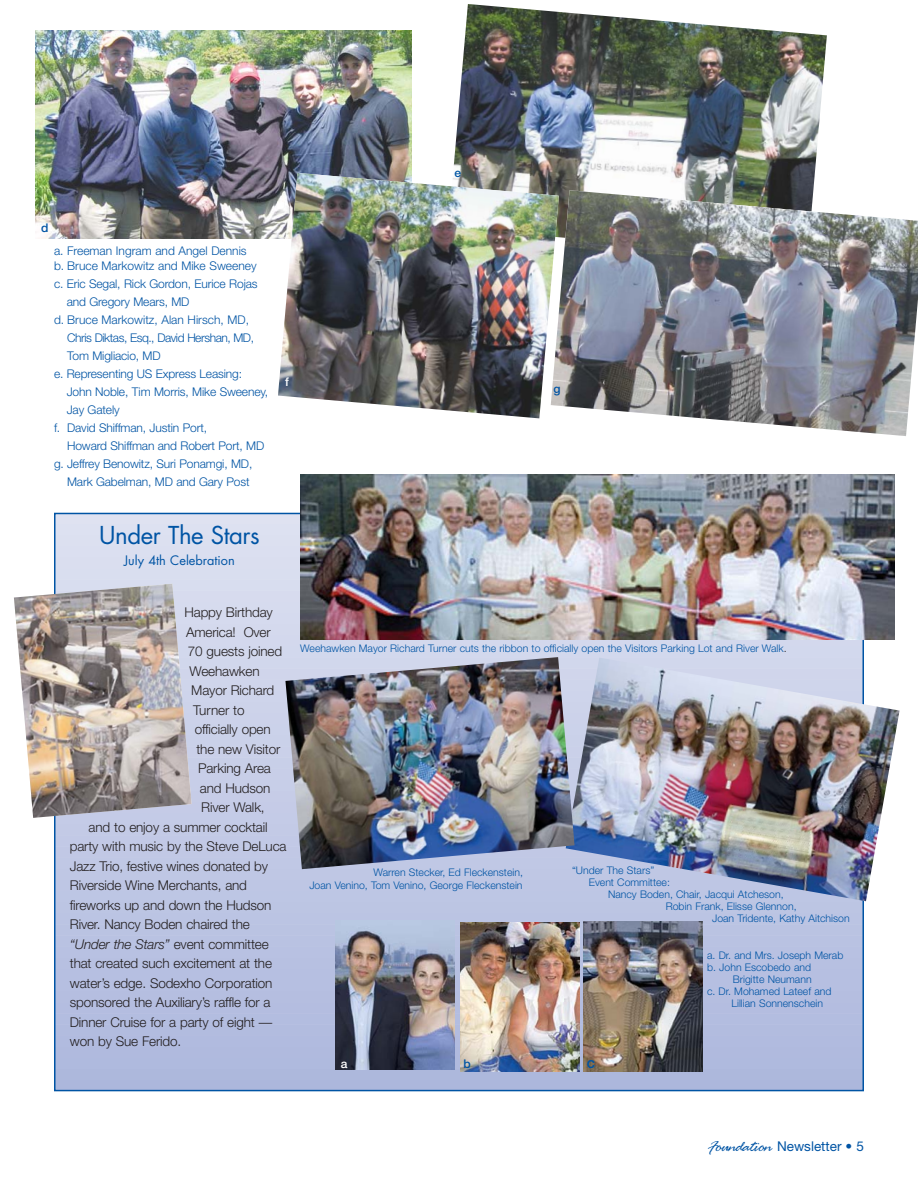
<style>
.page{position:relative;width:918px;height:1188px;background:#fff}
.page>*{position:absolute;margin:0;border:0;box-sizing:border-box;transform-origin:0 0}
.t1{font:24px "Futura";letter-spacing:-.02em;color:#0054a4}
.t2{font:500 15px "Helvetica Neue";color:#0054a4}
.t3{font:300 13.5px "Helvetica Neue";letter-spacing:-.01em;color:#231f20}
.t4{font:italic 300 13.5px "Helvetica Neue";letter-spacing:-.01em;color:#231f20}
.t5{font:13.5px "Helvetica Neue";color:#0054a4}
.t6{font:12.75px "Futura";color:#0054a4}
.t7{font:300 12px/15px "Helvetica Neue";letter-spacing:-.01em;color:#0054a4}
.t8{font:300 12px "Helvetica Neue";letter-spacing:-.04em;color:#0054a4}
.t9{font:500 12px "Helvetica Neue";color:#0054a4}
.t10{font:500 12px "Helvetica Neue";color:#fff}
.t11{font:300 10.5px/13.5px "Helvetica Neue";color:#0054a4;text-align:right}
.s1{font-style:normal}
.s2{color:#231f20}
.s3{font-family:"Brauer Script Revised";font-size:15px}
</style>
<div class="page">
<div style="left:55px;top:1079px;width:808px;height:12px;background:#acb7dc"></div>
<div style="left:55px;top:1068px;width:808px;height:14px;background:#adb8dc"></div>
<div style="left:55px;top:1057px;width:808px;height:13px;background:#afbade"></div>
<div style="left:55px;top:1045px;width:808px;height:14px;background:#b0bade"></div>
<div style="left:55px;top:1034px;width:808px;height:14px;background:#b1bbdf"></div>
<div style="left:55px;top:1023px;width:808px;height:14px;background:#b2bcdf"></div>
<div style="left:55px;top:1012px;width:808px;height:14px;background:#b3bde0"></div>
<div style="left:55px;top:1001px;width:808px;height:14px;background:#b4bde0"></div>
<div style="left:55px;top:990px;width:808px;height:14px;background:#b5bee0"></div>
<div style="left:55px;top:979px;width:808px;height:14px;background:#b6bfe1"></div>
<div style="left:55px;top:968px;width:808px;height:13px;background:#b6bfe1"></div>
<div style="left:55px;top:956px;width:808px;height:14px;background:#b7c0e1"></div>
<div style="left:55px;top:945px;width:808px;height:14px;background:#b8c1e2"></div>
<div style="left:55px;top:934px;width:808px;height:14px;background:#b9c2e2"></div>
<div style="left:55px;top:923px;width:808px;height:14px;background:#bac3e2"></div>
<div style="left:55px;top:912px;width:808px;height:14px;background:#bbc4e3"></div>
<div style="left:55px;top:901px;width:808px;height:14px;background:#bcc5e3"></div>
<div style="left:55px;top:890px;width:808px;height:14px;background:#bdc6e4"></div>
<div style="left:55px;top:879px;width:808px;height:13px;background:#bec6e4"></div>
<div style="left:55px;top:867px;width:808px;height:14px;background:#bfc7e4"></div>
<div style="left:55px;top:856px;width:808px;height:14px;background:#c0c8e5"></div>
<div style="left:55px;top:845px;width:808px;height:14px;background:#c1c8e5"></div>
<div style="left:55px;top:834px;width:808px;height:14px;background:#c2c9e6"></div>
<div style="left:55px;top:823px;width:808px;height:14px;background:#c3cae6"></div>
<div style="left:55px;top:812px;width:808px;height:14px;background:#c4cbe7"></div>
<div style="left:55px;top:801px;width:808px;height:13px;background:#c5cbe7"></div>
<div style="left:55px;top:790px;width:808px;height:13px;background:#c6cce7"></div>
<div style="left:55px;top:778px;width:808px;height:14px;background:#c7cee8"></div>
<div style="left:55px;top:767px;width:808px;height:14px;background:#c8cee8"></div>
<div style="left:55px;top:756px;width:808px;height:14px;background:#c8cfe8"></div>
<div style="left:55px;top:745px;width:808px;height:14px;background:#cad0e9"></div>
<div style="left:55px;top:734px;width:808px;height:14px;background:#cad1e9"></div>
<div style="left:55px;top:723px;width:808px;height:14px;background:#cbd2ea"></div>
<div style="left:55px;top:712px;width:808px;height:13px;background:#ccd2ea"></div>
<div style="left:55px;top:701px;width:808px;height:13px;background:#cdd3ea"></div>
<div style="left:55px;top:689px;width:808px;height:14px;background:#ced4eb"></div>
<div style="left:55px;top:678px;width:808px;height:14px;background:#cfd5eb"></div>
<div style="left:55px;top:667px;width:808px;height:14px;background:#d0d5eb"></div>
<div style="left:55px;top:656px;width:808px;height:14px;background:#d1d7ec"></div>
<div style="left:55px;top:645px;width:808px;height:14px;background:#d2d8ed"></div>
<div style="left:55px;top:634px;width:808px;height:14px;background:#d3d8ed"></div>
<div style="left:55px;top:623px;width:808px;height:13px;background:#d4d9ed"></div>
<div style="left:55px;top:612px;width:808px;height:13px;background:#d5daee"></div>
<div style="left:55px;top:600px;width:808px;height:14px;background:#d6dbee"></div>
<div style="left:55px;top:589px;width:808px;height:14px;background:#d7dbee"></div>
<div style="left:55px;top:578px;width:808px;height:14px;background:#d8ddef"></div>
<div style="left:55px;top:567px;width:808px;height:14px;background:#d9deef"></div>
<div style="left:55px;top:556px;width:808px;height:14px;background:#dadeef"></div>
<div style="left:55px;top:545px;width:808px;height:14px;background:#dbdff0"></div>
<div style="left:55px;top:534px;width:808px;height:13px;background:#dce0f0"></div>
<div style="left:55px;top:523px;width:808px;height:13px;background:#dde1f1"></div>
<div style="left:55px;top:513px;width:808px;height:12px;background:#dfe2f1"></div>
<img style="left:35px;top:30px;width:377px;height:209px">
<img style="left:301px;top:475px;width:593px;height:165px">
<img style="left:453px;top:4px;width:374px;height:186px">
<img style="left:584px;top:922px;width:118px;height:149px">
<img style="left:575px;top:658px;width:325px;height:243px">
<img style="left:559px;top:190px;width:359px;height:246px">
<img style="left:278px;top:173px;width:281px;height:245px">
<img style="left:336px;top:930px;width:119px;height:140px">
<img style="left:460px;top:922px;width:119px;height:149px">
<img style="left:285px;top:657px;width:290px;height:212px">
<img style="left:14px;top:584px;width:178px;height:234px">
<p class="t9" style="left:454px;top:169px;width:8px">e</p>
<p class="t9" style="left:41px;top:224px;width:9px">d</p>
<p class="t7" style="left:54px;top:245px;width:204px">a. Freeman Ingram and Angel Dennis b. Bruce Markowitz and Mike Sweeney</p>
<p class="t7" style="left:54px;top:278px;width:205px">c. Eric Segal, Rick Gordon, Eurice Rojas</p>
<p class="t7" style="left:67px;top:296px;width:124px">and Gregory Mears, MD</p>
<p class="t7" style="left:54px;top:314px;width:197px">d. Bruce Markowitz, Alan Hirsch, MD,</p>
<p class="t8" style="left:67px;top:334px;width:188px">Chris Diktas, Esq., David Hershan, MD,</p>
<p class="t7" style="left:67px;top:350px;width:95px">Tom Migliacio, MD</p>
<p class="t7" style="left:54px;top:368px;width:190px">e. Representing US Express Leasing:</p>
<p class="t7" style="left:67px;top:386px;width:203px">John Noble, Tim Morris, Mike Sweeney,</p>
<p class="t7" style="left:67px;top:404px;width:54px">Jay Gately</p>
<p class="t7" style="left:54px;top:422px;width:155px">f. David Shiffman, Justin Port,</p>
<p class="t7" style="left:67px;top:440px;width:199px">Howard Shiffman and Robert Port, MD</p>
<p class="t7" style="left:54px;top:458px;width:200px">g. Jeffrey Benowitz, Suri Ponamgi, MD,</p>
<p class="t7" style="left:67px;top:476px;width:184px">Mark Gabelman, MD and Gary Post</p>
<p class="t10" style="left:285px;top:377px;width:5px">f</p>
<p class="t9" style="left:554px;top:385px;width:9px">g</p>
<p class="t1" style="left:99px;top:524px;width:162px">Under The Stars</p>
<p class="t6" style="left:124px;top:554px;width:112px">July 4th Celebration</p>
<p class="t3" style="left:184px;top:607px;width:90px">Happy Birthday</p>
<p class="t3" style="left:186px;top:627px;width:86px">America! Over</p>
<p class="t3" style="left:188px;top:646px;width:96px">70 guests joined</p>
<p class="t3" style="left:190px;top:666px;width:72px">Weehawken</p>
<p class="t3" style="left:191px;top:685px;width:85px">Mayor Richard</p>
<p class="t3" style="left:193px;top:705px;width:53px">Turner to</p>
<p class="t3" style="left:195px;top:724px;width:78px">officially open</p>
<p class="t3" style="left:196px;top:744px;width:85px">the new Visitor</p>
<p class="t3" style="left:198px;top:763px;width:74px">Parking Area</p>
<p class="t3" style="left:200px;top:783px;width:72px">and Hudson</p>
<p class="t3" style="left:201px;top:802px;width:65px">River Walk,</p>
<p class="t3" style="left:89px;top:822px;width:181px">and to enjoy a summer cocktail</p>
<p class="t3" style="left:70px;top:841px;width:218px">party with music by the Steve DeLuca</p>
<p class="t3" style="left:70px;top:861px;width:200px">Jazz Trio, festive wines donated by</p>
<p class="t3" style="left:70px;top:880px;width:179px">Riverside Wine Merchants, and</p>
<p class="t3" style="left:70px;top:900px;width:203px">fireworks up and down the Hudson</p>
<p class="t3" style="left:70px;top:919px;width:181px">River. Nancy Boden chaired the</p>
<p class="t4" style="left:70px;top:939px;width:200px">“Under the Stars” <span class="s1">event committee</span></p>
<p class="t3" style="left:70px;top:958px;width:204px">that created such excitement at the</p>
<p class="t3" style="left:70px;top:978px;width:204px">water’s edge. Sodexho Corporation</p>
<p class="t3" style="left:70px;top:997px;width:202px">sponsored the Auxiliary’s raffle for a</p>
<p class="t3" style="left:70px;top:1017px;width:204px">Dinner Cruise for a party of eight —</p>
<p class="t3" style="left:70px;top:1036px;width:113px">won by Sue Ferido.</p>
<p class="t11" style="left:300px;top:643px;width:488px">Weehawken Mayor Richard Turner cuts the ribbon to officially open the Visitors Parking Lot and River Walk<span class="s2">.</span></p>
<p class="t11" style="left:309px;top:866px;width:215px">Warren Stecker, Ed Fleckenstein,<br>Joan Venino, Tom Venino, George Fleckenstein</p>
<p class="t11" style="left:572px;top:865px;width:84px">“Under The Stars”</p>
<p class="t11" style="left:589px;top:877px;width:83px">Event Committee:</p>
<p class="t11" style="left:608px;top:889px;width:177px">Nancy Boden, Chair, Jacqui Atcheson,</p>
<p class="t11" style="left:666px;top:901px;width:132px">Robin Frank, Elisse Glennon,</p>
<p class="t11" style="left:712px;top:913px;width:139px">Joan Tridente, Kathy Aitchison</p>
<p class="t11" style="left:707px;top:949px;width:138px">a. Dr. and Mrs. Joseph Merab</p>
<p class="t11" style="left:707px;top:961px;width:105px">b. John Escobedo and</p>
<p class="t11" style="left:733px;top:973px;width:80px">Brigitte Neumann</p>
<p class="t11" style="left:707px;top:985px;width:126px">c. Dr. Mohamed Lateef and</p>
<p class="t11" style="left:731px;top:997px;width:93px">Lillian Sonnenschein</p>
<p class="t10" style="left:341px;top:1059px;width:8px">a</p>
<p class="t9" style="left:463px;top:1059px;width:9px">b</p>
<p class="t2" style="left:587px;top:1057px;width:10px">c</p>
<p class="t5" style="left:710px;top:1141px;width:156px"><span class="s3">Foundation</span> Newsletter • 5</p>
</div>
